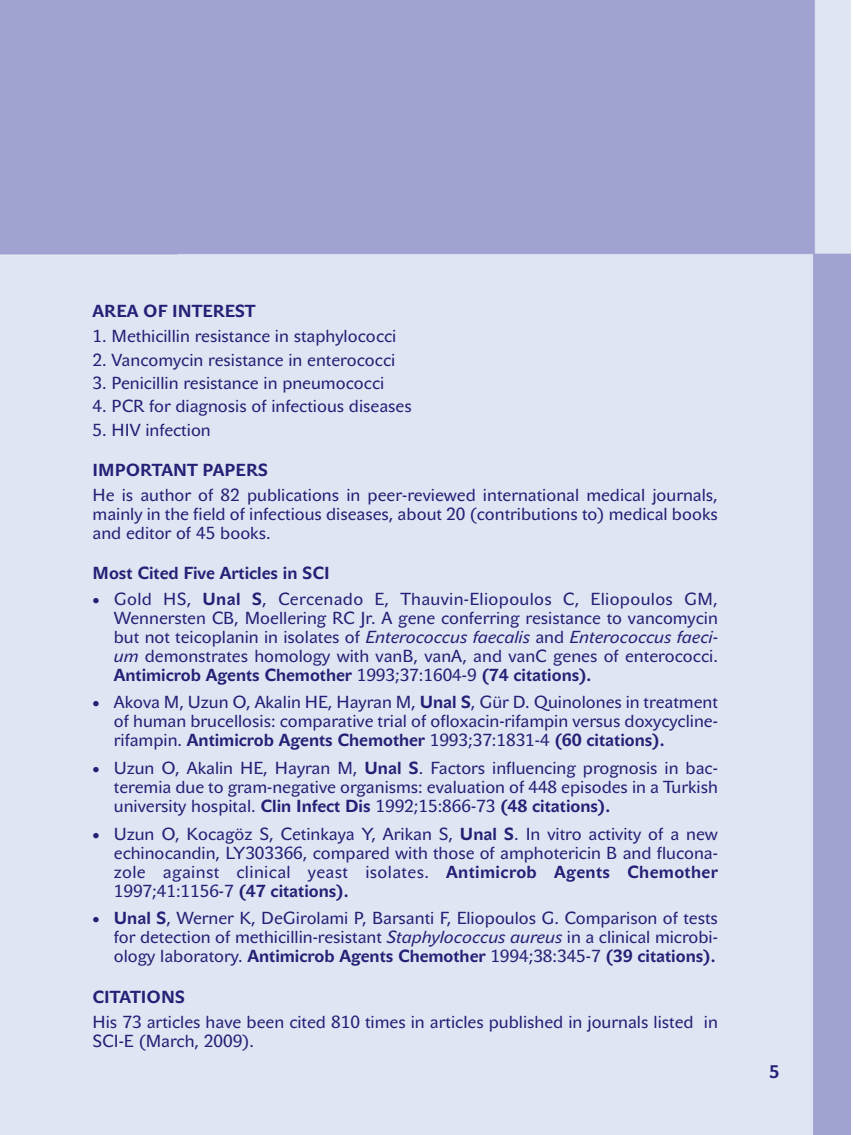
<style>
.page{position:relative;width:853px;height:1135px;background:#fff}
.page>*{position:absolute;margin:0;border:0;box-sizing:border-box;transform-origin:0 0}
.t1{font:700 18px "John Sans Text Pro";color:#232176}
.t2{font:17.25px/19px "John Sans Text Pro";color:#232176;text-align:justify}
.t3{font:700 17.25px "John Sans Text Pro";color:#232176}
.s1{font-weight:700}
.s2{font-style:italic}
</style>
<div class="page">
<p class="t3" style="left:93px;top:305px;width:164px">AREA OF INTEREST</p>
<p class="t2" style="left:93px;top:329px;width:305px">1. Methicillin resistance in staphylococci</p>
<p class="t2" style="left:93px;top:352px;width:304px">2. Vancomycin resistance in enterococci</p>
<p class="t2" style="left:93px;top:375px;width:293px">3. Penicillin resistance in pneumococci</p>
<p class="t2" style="left:93px;top:399px;width:320px">4. PCR for diagnosis of infectious diseases</p>
<p class="t2" style="left:93px;top:422px;width:120px">5. HIV infection</p>
<p class="t3" style="left:93px;top:464px;width:177px">IMPORTANT PAPERS</p>
<p class="t2" style="left:93px;top:487px;width:626px">He is author of 82 publications in peer-reviewed international medical journals, mainly in the field of infectious diseases, about 20 (contributions to) medical books and editor of 45 books.</p>
<p class="t3" style="left:93px;top:567px;width:239px">Most Cited Five Articles in SCI</p>
<p class="t2" style="left:114px;top:591px;width:605px;text-indent:-21px">• Gold HS, <span class="s1">Unal S</span>, Cercenado E, Thauvin-Eliopoulos C, Eliopoulos GM, Wennersten CB, Moellering RC Jr. A gene conferring resistance to vancomycin but not teicoplanin in isolates of <span class="s2">Enterococcus faecalis</span> and <span class="s2">Enterococcus faeci&shy;um</span> demonstrates homology with vanB, vanA, and vanC genes of enterococci.<br><span class="s1">Antimicrob Agents Chemother</span> 1993;37:1604-9 <span class="s1">(74 citations).</span></p>
<p class="t2" style="left:114px;top:694px;width:605px;text-indent:-21px">• Akova M, Uzun O, Akalin HE, Hayran M, <span class="s1">Unal S</span>, Gür D. Quinolones in treatment of human brucellosis: comparative trial of ofloxacin-rifampin versus doxycycline&shy;rifampin. <span class="s1">Antimicrob Agents Chemother</span> 1993;37:1831-4 <span class="s1">(60 citations).</span></p>
<p class="t2" style="left:114px;top:760px;width:605px;text-indent:-21px">• Uzun O, Akalin HE, Hayran M, <span class="s1">Unal S</span>. Factors influencing prognosis in bac&shy;teremia due to gram-negative organisms: evaluation of 448 episodes in a Turkish university hospital. <span class="s1">Clin Infect Dis</span> 1992;15:866-73 <span class="s1">(48 citations).</span></p>
<p class="t2" style="left:114px;top:826px;width:605px;text-indent:-21px">• Uzun O, Kocagöz S, Cetinkaya Y, Arikan S, <span class="s1">Unal S</span>. In vitro activity of a new echinocandin, LY303366, compared with those of amphotericin B and flucona&shy;zole against clinical yeast isolates. <span class="s1">Antimicrob Agents Chemother </span>1997;41:1156-7 <span class="s1">(47 citations).</span></p>
<p class="t2" style="left:114px;top:910px;width:605px;text-indent:-21px">• <span class="s1">Unal S</span>, Werner K, DeGirolami P, Barsanti F, Eliopoulos G. Comparison of tests for detection of methicillin-resistant <span class="s2">Staphylococcus aureus</span> in a clinical microbi&shy;ology laboratory. <span class="s1">Antimicrob Agents Chemother</span> 1994;38:345-7 <span class="s1">(39 citations).</span></p>
<p class="t3" style="left:93px;top:990px;width:94px">CITATIONS</p>
<p class="t2" style="left:93px;top:1014px;width:626px">His 73 articles have been cited 810 times in articles published in journals listed in<br>SCI-E (March, 2009).</p>
<p class="t1" style="left:769px;top:1065px;width:12px">5</p>
</div>
